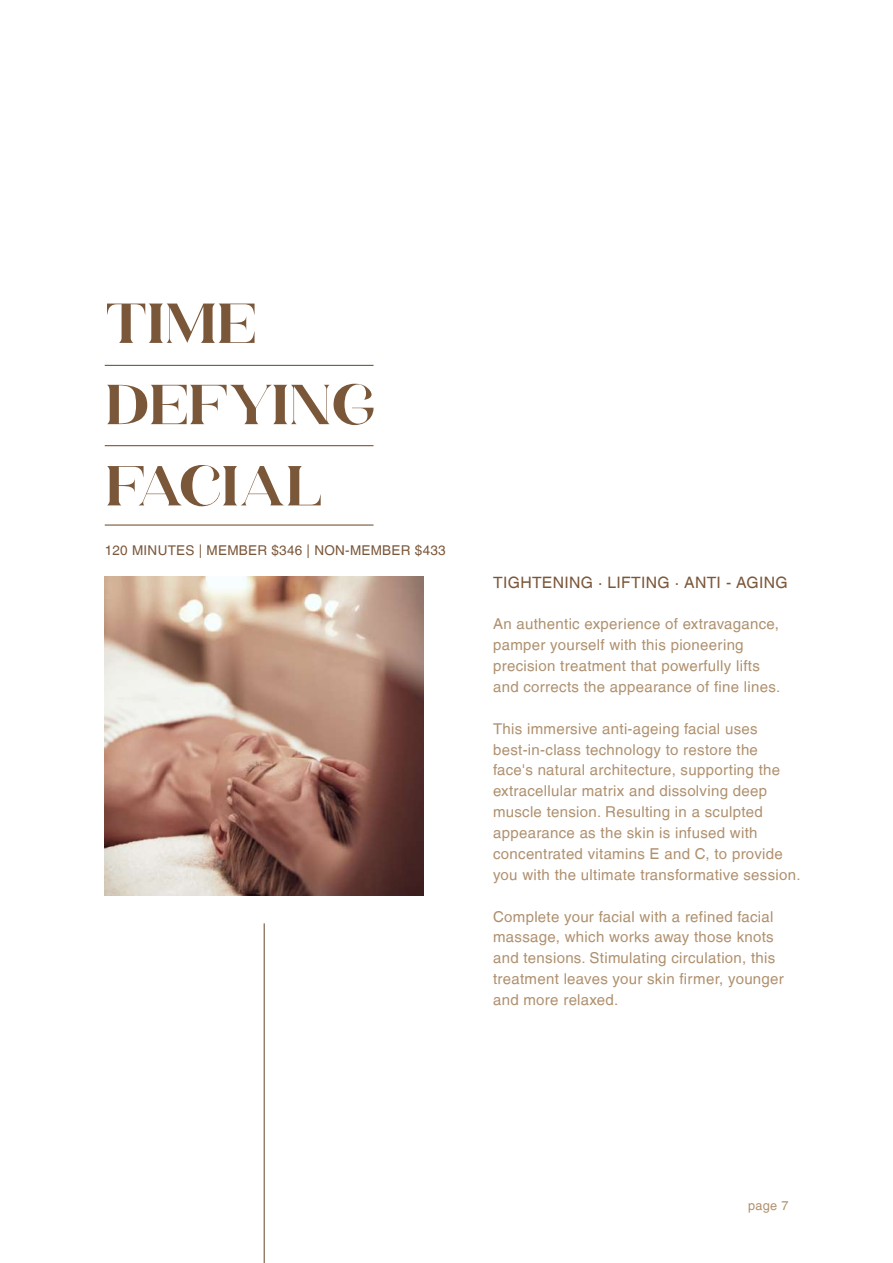
<style>
.page{position:relative;width:893px;height:1263px;background:#fff}
.page>*{position:absolute;margin:0;border:0;box-sizing:border-box;transform-origin:0 0}
.t1{font:56.25px/81.3px "HV Weist Havanah Trial";letter-spacing:-.02em;color:#7b573a}
.t2{font:15.75px "Helvetica LT";letter-spacing:.02em;color:#7b573a}
.t3{font:15px/20.9px "Helvetica LT";letter-spacing:.02em;color:#af906e}
.t4{font:13.5px "Helvetica LT";letter-spacing:.02em;color:#7b573a}
.t5{font:12.75px "Helvetica LT";color:#af906e}
</style>
<div class="page">
<hr style="left:105px;top:365px;width:268px;height:1px;background:#7b573a">
<hr style="left:105px;top:445px;width:268px;height:1px;background:#7b573a">
<hr style="left:105px;top:524px;width:268px;height:2px;background:#7b573a">
<img style="left:105px;top:576px;width:319px;height:320px">
<hr style="left:264px;top:923px;width:1px;height:340px;background:#7b573a">
<h1 class="t1" style="left:105px;top:290px;width:274px">TIME<br>DEFYING<br>FACIAL</h1>
<p class="t4" style="left:105px;top:542px;width:342px">120 MINUTES | MEMBER $346 | NON-MEMBER $433</p>
<p class="t2" style="left:493px;top:573px;width:296px">TIGHTENING · LIFTING · ANTI - AGING</p>
<p class="t3" style="left:493px;top:614px;width:289px">An authentic experience of extravagance, pamper yourself with this pioneering precision treatment that powerfully lifts and corrects the appearance of fine lines.</p>
<p class="t3" style="left:493px;top:718px;width:309px">This immersive anti-ageing facial uses best-in-class technology to restore the face's natural architecture, supporting the extracellular matrix and dissolving deep muscle tension. Resulting in a sculpted appearance as the skin is infused with concentrated vitamins E and C, to provide you with the ultimate transformative session.</p>
<p class="t3" style="left:493px;top:906px;width:292px">Complete your facial with a refined facial massage, which works away those knots and tensions. Stimulating circulation, this treatment leaves your skin firmer, younger and more relaxed.</p>
<p class="t5" style="left:748px;top:1198px;width:42px">page 7</p>
</div>
